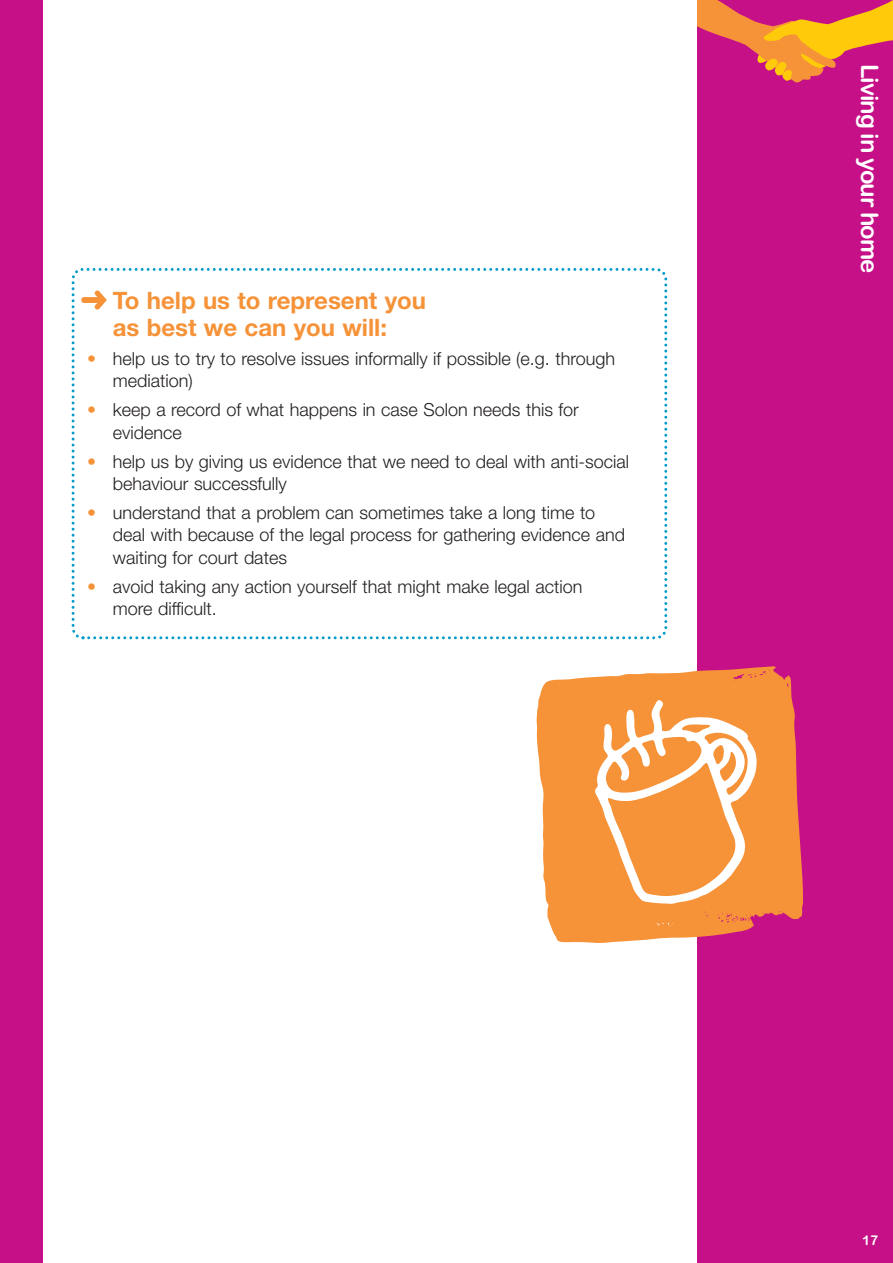
<style>
.page{position:relative;width:893px;height:1263px;background:#fff}
.page>*{position:absolute;margin:0;border:0;box-sizing:border-box;transform-origin:0 0}
.t1{font:700 24px/27px "Helvetica Neue";color:#f69238}
.t2{font:24px "Arial Rounded MT Bold";letter-spacing:-.04em;color:#fff}
.t3{font:300 18px/22.5px "Helvetica Neue";color:#231f20}
.t4{font:13.5px "Arial Rounded MT Bold";color:#fff}
.s1{color:#f69238}
</style>
<div class="page">
<div style="left:0;top:0;width:43px;height:1263px;background:#c51088"></div>
<div style="left:697px;top:0;width:196px;height:1263px;background:#c51088"></div>
<svg style="left:697px;top:0;width:196px;height:82px"></svg>
<svg style="left:71px;top:268px;width:597px;height:372px"></svg>
<svg style="left:81px;top:291px;width:26px;height:19px"></svg>
<svg style="left:536px;top:666px;width:267px;height:277px;fill:#f69238"></svg>
<svg style="left:595px;top:700px;width:162px;height:204px;background:#f8ad69"></svg>
<h1 class="t1" style="left:113px;top:289px;width:315px">To help us to represent you as best we can you will:</h1>
<p class="t3" style="left:113px;top:349px;width:504px;text-indent:-26px"><span class="s1">•</span> help us to try to resolve issues informally if possible (e.g. through mediation)</p>
<p class="t3" style="left:113px;top:400px;width:468px;text-indent:-26px"><span class="s1">•</span> keep a record of what happens in case Solon needs this for evidence</p>
<p class="t3" style="left:113px;top:452px;width:518px;text-indent:-26px"><span class="s1">•</span> help us by giving us evidence that we need to deal with anti-social behaviour successfully</p>
<p class="t3" style="left:113px;top:503px;width:514px;text-indent:-26px"><span class="s1">•</span> understand that a problem can sometimes take a long time to deal with because of the legal process for gathering evidence and waiting for court dates</p>
<p class="t3" style="left:113px;top:577px;width:471px;text-indent:-26px"><span class="s1">•</span> avoid taking any action yourself that might make legal action more difficult.</p>
<h1 class="t2" style="left:884px;top:64px;width:211px;rotate:90deg">Living in your home</h1>
<p class="t4" style="left:862px;top:1232px;width:18px">17</p>
</div>
